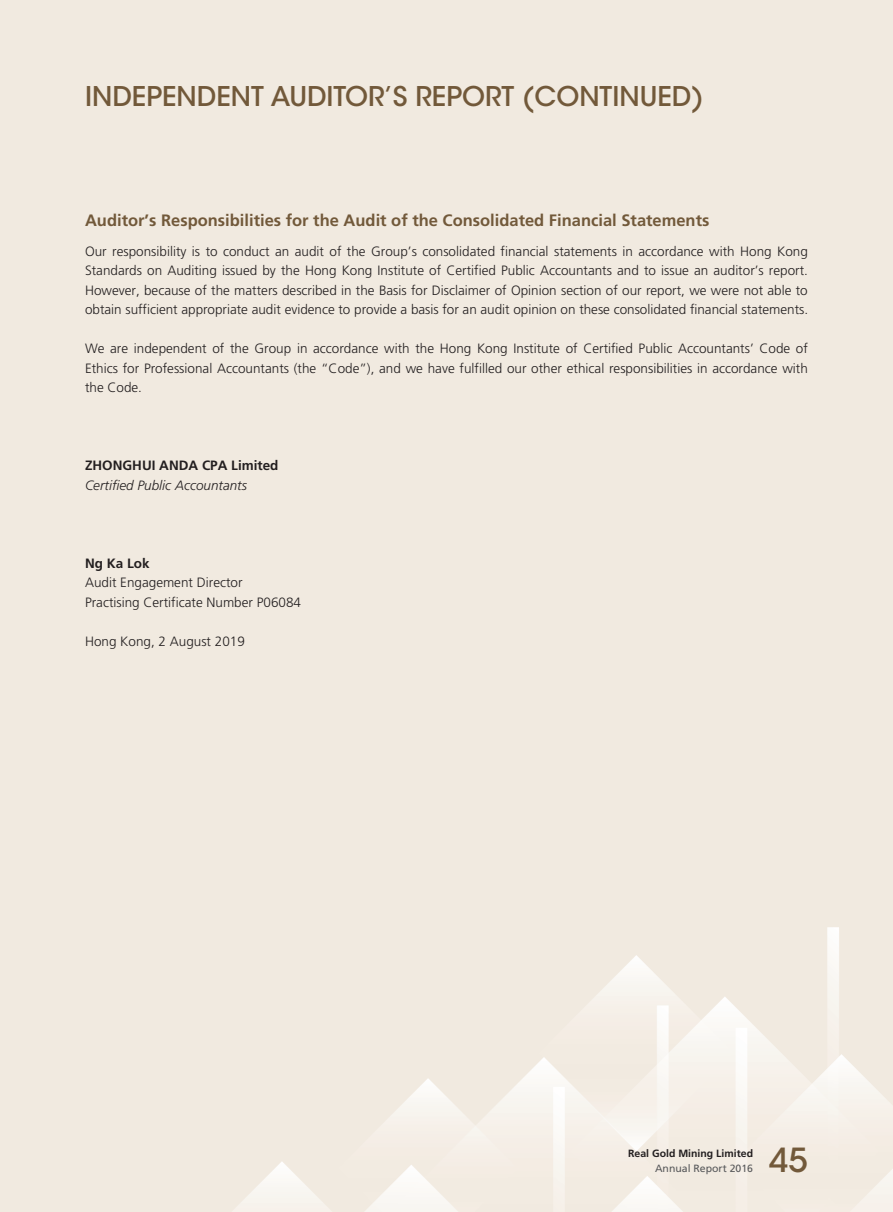
<style>
.page{position:relative;width:893px;height:1212px;background:#fff}
.page>*{position:absolute;margin:0;border:0;box-sizing:border-box;transform-origin:0 0}
.t1{font:500 33px "ITC Avant Garde Std";color:#72593a}
.t2{font:500 27px "ITC Avant Garde Std";color:#72593a}
.t3{font:700 16.5px "Frutiger LT Std";color:#72593a}
.t4{font:300 13.5px/19.5px "Frutiger LT Std";color:#231f20;text-align:justify}
.t5{font:700 13.5px "Frutiger LT Std";color:#231f20}
.t6{font:italic 300 13.5px "Frutiger LT Std";color:#231f20}
.t7{font:700 10.5px "Frutiger LT Std";color:#231f20}
.t8{font:10.5px "Frutiger LT Std";color:#57585a}
</style>
<div class="page">
<h2 class="t2" style="left:85px;top:79px;width:620px">INDEPENDENT AUDITOR’S REPORT (CONTINUED)</h2>
<p class="t3" style="left:85px;top:211px;width:626px">Auditor’s Responsibilities for the Audit of the Consolidated Financial Statements</p>
<p class="t4" style="left:85px;top:241px;width:725px">Our responsibility is to conduct an audit of the Group’s consolidated financial statements in accordance with Hong Kong Standards on Auditing issued by the Hong Kong Institute of Certified Public Accountants and to issue an auditor’s report.<br>However, because of the matters described in the Basis for Disclaimer of Opinion section of our report, we were not able to obtain sufficient appropriate audit evidence to provide a basis for an audit opinion on these consolidated financial statements.</p>
<p class="t4" style="left:85px;top:339px;width:724px">We are independent of the Group in accordance with the Hong Kong Institute of Certified Public Accountants’ Code of Ethics for Professional Accountants (the “Code”), and we have fulfilled our other ethical responsibilities in accordance with the Code.</p>
<p class="t5" style="left:85px;top:457px;width:195px">ZHONGHUI ANDA CPA Limited</p>
<p class="t6" style="left:85px;top:477px;width:164px">Certified Public Accountants</p>
<p class="t5" style="left:85px;top:555px;width:66px">Ng Ka Lok</p>
<p class="t4" style="left:85px;top:573px;width:218px">Audit Engagement Director<br>Practising Certificate Number P06084</p>
<p class="t4" style="left:85px;top:631px;width:161px">Hong Kong, 2 August 2019</p>
<p class="t7" style="left:628px;top:1147px;width:126px">Real Gold Mining Limited</p>
<p class="t8" style="left:655px;top:1162px;width:100px">Annual Report 2016</p>
<h1 class="t1" style="left:769px;top:1139px;width:40px">45</h1>
</div>
